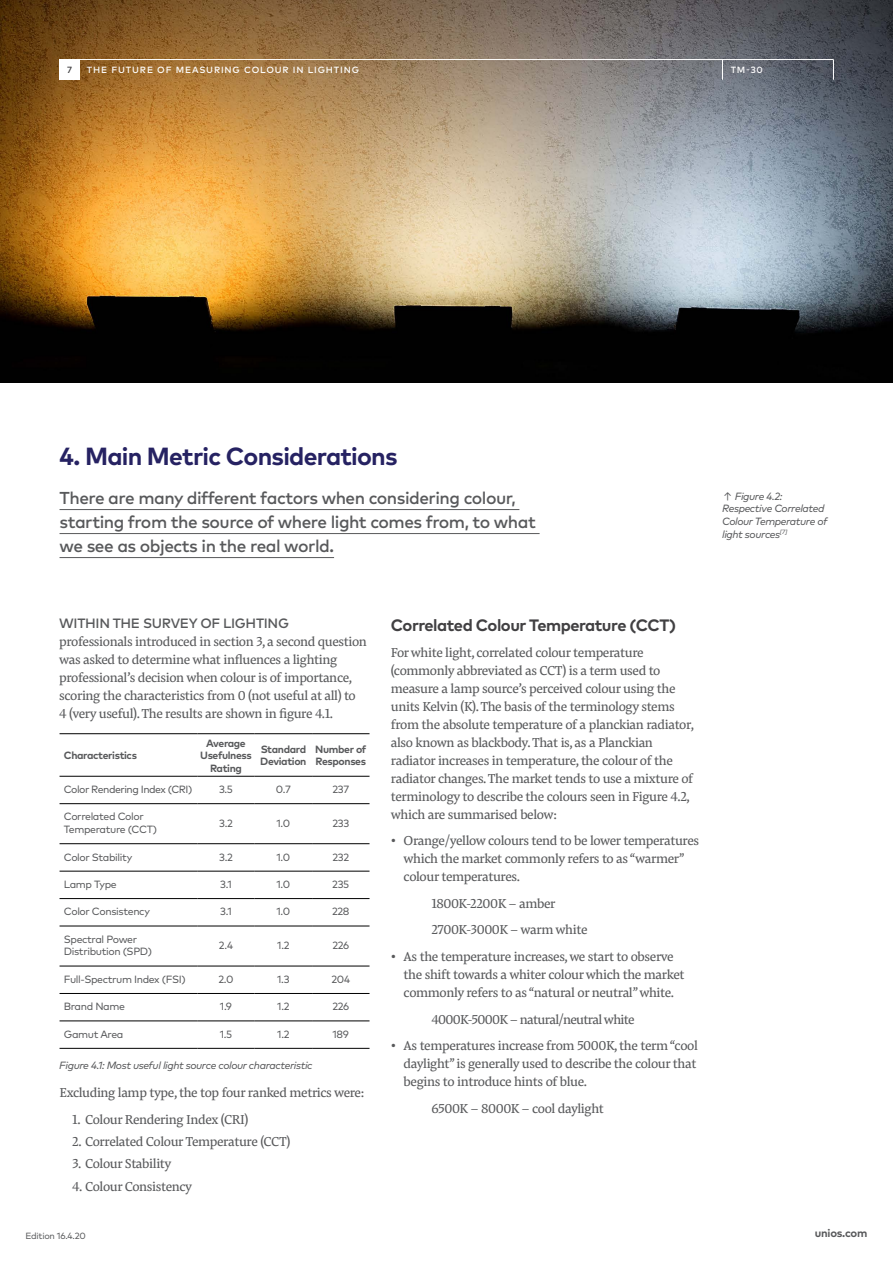
<style>
.page{position:relative;width:893px;height:1263px;background:#fff}
.page>*{position:absolute;margin:0;border:0;box-sizing:border-box;transform-origin:0 0}
.t1{font:700 24.75px "FF Mark Pro";letter-spacing:-.03em;color:#262262}
.t2{font:500 17.25px/24px "FF Mark Pro";letter-spacing:-.03em;color:#58595b}
.t3{font:700 16.5px "FF Mark Pro";letter-spacing:-.03em;color:#414042}
.t4{font:13.5px/18px "Pensum Pro";letter-spacing:-.03em;color:#58595b}
.t5{font:13.5px "Pensum Pro";letter-spacing:-.05em;color:#58595b}
.t6{font:500 13.5px "FF Mark Pro";letter-spacing:-.025em;color:#58595b}
.t7{font:700 11.25px "FF Mark Pro";letter-spacing:-.02em;color:#58595b}
.t8{font:10.5px/12.6px "FF Mark Pro";letter-spacing:-.035em;color:#58595b}
.t9{font:italic 10.5px/12.6px "FF Mark Pro";letter-spacing:-.035em;color:#58595b}
.t10{font:700 10.5px/12.6px "FF Mark Pro";letter-spacing:-.035em;color:#58595b}
.t11{font:500 9px "FF Mark Pro";letter-spacing:.095em;color:#fff}
.t12{font:9px "FF Mark Pro";letter-spacing:-.03em;color:#58595b}
.t13{font:500 9px "FF Mark Pro";color:#414042}
</style>
<div class="page">
<hr style="left:60px;top:733px;width:137px;height:1px;background:#000">
<hr style="left:197px;top:733px;width:58px;height:1px;background:#000">
<hr style="left:255px;top:733px;width:57px;height:1px;background:#000">
<hr style="left:312px;top:733px;width:57px;height:1px;background:#000">
<hr style="left:60px;top:776px;width:137px;height:1px;background:#000">
<hr style="left:197px;top:776px;width:58px;height:1px;background:#000">
<hr style="left:255px;top:776px;width:57px;height:1px;background:#000">
<hr style="left:312px;top:776px;width:57px;height:1px;background:#000">
<hr style="left:60px;top:803px;width:137px;height:1px;background:#000">
<hr style="left:197px;top:803px;width:58px;height:1px;background:#000">
<hr style="left:255px;top:803px;width:57px;height:1px;background:#000">
<hr style="left:312px;top:803px;width:57px;height:1px;background:#000">
<hr style="left:60px;top:843px;width:137px;height:1px;background:#000">
<hr style="left:197px;top:843px;width:58px;height:1px;background:#000">
<hr style="left:255px;top:843px;width:57px;height:1px;background:#000">
<hr style="left:312px;top:843px;width:57px;height:1px;background:#000">
<hr style="left:60px;top:871px;width:137px;height:1px;background:#000">
<hr style="left:197px;top:871px;width:58px;height:1px;background:#000">
<hr style="left:255px;top:871px;width:57px;height:1px;background:#000">
<hr style="left:312px;top:871px;width:57px;height:1px;background:#000">
<hr style="left:60px;top:898px;width:137px;height:1px;background:#000">
<hr style="left:197px;top:898px;width:58px;height:1px;background:#000">
<hr style="left:255px;top:898px;width:57px;height:1px;background:#000">
<hr style="left:312px;top:898px;width:57px;height:1px;background:#000">
<hr style="left:60px;top:926px;width:137px;height:1px;background:#000">
<hr style="left:197px;top:926px;width:58px;height:1px;background:#000">
<hr style="left:255px;top:926px;width:57px;height:1px;background:#000">
<hr style="left:312px;top:926px;width:57px;height:1px;background:#000">
<hr style="left:60px;top:966px;width:137px;height:1px;background:#000">
<hr style="left:197px;top:966px;width:58px;height:1px;background:#000">
<hr style="left:255px;top:966px;width:57px;height:1px;background:#000">
<hr style="left:312px;top:966px;width:57px;height:1px;background:#000">
<hr style="left:60px;top:993px;width:137px;height:1px;background:#000">
<hr style="left:197px;top:993px;width:58px;height:1px;background:#000">
<hr style="left:255px;top:993px;width:57px;height:1px;background:#000">
<hr style="left:312px;top:993px;width:57px;height:1px;background:#000">
<hr style="left:60px;top:1020px;width:137px;height:1px;background:#000">
<hr style="left:197px;top:1020px;width:58px;height:1px;background:#000">
<hr style="left:255px;top:1020px;width:57px;height:1px;background:#000">
<hr style="left:312px;top:1020px;width:57px;height:1px;background:#000">
<hr style="left:60px;top:1048px;width:137px;height:1px;background:#000">
<hr style="left:197px;top:1048px;width:58px;height:1px;background:#000">
<hr style="left:255px;top:1048px;width:57px;height:1px;background:#000">
<hr style="left:312px;top:1048px;width:57px;height:1px;background:#000">
<img style="left:0;top:0;width:893px;height:383px">
<hr style="left:60px;top:509px;width:459px;height:1px;background:#58595b">
<hr style="left:60px;top:533px;width:480px;height:1px;background:#58595b">
<hr style="left:60px;top:557px;width:274px;height:1px;background:#58595b">
<div style="left:60px;top:60px;width:20px;height:20px;background:#fff"></div>
<hr style="left:60px;top:59px;width:773px;height:1px;background:#fff">
<svg style="left:833px;top:60px;width:1px;height:20px"></svg>
<svg style="left:722px;top:60px;width:1px;height:20px"></svg>
<p class="t13" style="left:67px;top:63px;width:6px">7</p>
<p class="t11" style="left:87px;top:63px;width:274px">THE FUTURE OF MEASURING COLOUR IN LIGHTING</p>
<p class="t11" style="left:731px;top:63px;width:34px">TM-30</p>
<h1 class="t1" style="left:60px;top:438px;width:340px">4. Main Metric Considerations</h1>
<p class="t2" style="left:60px;top:484px;width:478px">There are many different factors when considering colour, starting from the source of where light comes from, to what we see as objects in the real world.</p>
<p class="t9" style="left:722px;top:489px;width:107px">↑ Figure 4.2:<br>Respective Correlated<br>Colour Temperature of light sources<sup>[7]</sup></p>
<p class="t6" style="left:59px;top:613px;width:231px">WITHIN THE SURVEY OF LIGHTING</p>
<p class="t4" style="left:59px;top:632px;width:309px">professionals introduced in section 3, a second question was asked to determine what influences a lighting professional’s decision when colour is of importance, scoring the characteristics from 0 (not useful at all) to<br>4 (very useful). The results are shown in figure 4.1.</p>
<p class="t10" style="left:64px;top:748px;width:75px">Characteristics</p>
<p class="t10" style="left:200px;top:736px;width:53px;text-align:center">Average<br>Usefulness<br>Rating</p>
<p class="t10" style="left:260px;top:742px;width:48px">Standard<br>Deviation</p>
<p class="t10" style="left:315px;top:742px;width:53px">Number of<br>Responses</p>
<p class="t8" style="left:64px;top:782px;width:130px">Color Rendering Index (CRI)</p>
<p class="t8" style="left:219px;top:782px;width:15px">3.5</p>
<p class="t8" style="left:276px;top:782px;width:16px">0.7</p>
<p class="t8" style="left:332px;top:782px;width:18px">237</p>
<p class="t8" style="left:64px;top:810px;width:95px">Correlated Color<br>Temperature (CCT)</p>
<p class="t8" style="left:219px;top:816px;width:15px">3.2</p>
<p class="t8" style="left:277px;top:816px;width:15px">1.0</p>
<p class="t8" style="left:332px;top:816px;width:18px">233</p>
<p class="t8" style="left:64px;top:850px;width:70px">Color Stability</p>
<p class="t8" style="left:219px;top:850px;width:15px">3.2</p>
<p class="t8" style="left:277px;top:850px;width:15px">1.0</p>
<p class="t8" style="left:332px;top:850px;width:18px">232</p>
<p class="t8" style="left:64px;top:877px;width:55px">Lamp Type</p>
<p class="t8" style="left:220px;top:877px;width:13px">3.1</p>
<p class="t8" style="left:277px;top:877px;width:15px">1.0</p>
<p class="t8" style="left:332px;top:877px;width:19px">235</p>
<p class="t8" style="left:64px;top:904px;width:88px">Color Consistency</p>
<p class="t8" style="left:220px;top:904px;width:13px">3.1</p>
<p class="t8" style="left:277px;top:904px;width:15px">1.0</p>
<p class="t8" style="left:332px;top:904px;width:19px">228</p>
<p class="t8" style="left:64px;top:932px;width:90px">Spectral Power<br>Distribution (SPD)</p>
<p class="t8" style="left:219px;top:938px;width:16px">2.4</p>
<p class="t8" style="left:277px;top:938px;width:14px">1.2</p>
<p class="t8" style="left:332px;top:938px;width:18px">226</p>
<p class="t8" style="left:64px;top:972px;width:124px">Full-Spectrum Index (FSI)</p>
<p class="t8" style="left:218px;top:972px;width:17px">2.0</p>
<p class="t8" style="left:277px;top:972px;width:14px">1.3</p>
<p class="t8" style="left:331px;top:972px;width:20px">204</p>
<p class="t8" style="left:64px;top:999px;width:63px">Brand Name</p>
<p class="t8" style="left:220px;top:999px;width:14px">1.9</p>
<p class="t8" style="left:277px;top:999px;width:14px">1.2</p>
<p class="t8" style="left:332px;top:999px;width:18px">226</p>
<p class="t8" style="left:64px;top:1027px;width:61px">Gamut Area</p>
<p class="t8" style="left:220px;top:1027px;width:14px">1.5</p>
<p class="t8" style="left:277px;top:1027px;width:14px">1.2</p>
<p class="t8" style="left:333px;top:1027px;width:18px">189</p>
<p class="t9" style="left:59px;top:1058px;width:255px">Figure 4.1: Most useful light source colour characteristic</p>
<p class="t4" style="left:60px;top:1084px;width:306px">Excluding lamp type, the top four ranked metrics were:</p>
<p class="t4" style="left:72px;top:1110px;width:178px">1. Colour Rendering Index (CRI)</p>
<p class="t4" style="left:72px;top:1132px;width:220px">2. Correlated Colour Temperature (CCT)</p>
<p class="t4" style="left:72px;top:1155px;width:101px">3. Colour Stability</p>
<p class="t4" style="left:72px;top:1177px;width:121px">4. Colour Consistency</p>
<p class="t3" style="left:391px;top:612px;width:287px">Correlated Colour Temperature (CCT)</p>
<p class="t4" style="left:391px;top:643px;width:305px">For white light, correlated colour temperature (commonly abbreviated as CCT) is a term used to measure a lamp source’s perceived colour using the units Kelvin (K). The basis of the terminology stems from the absolute temperature of a planckian radiator, also known as blackbody. That is, as a Planckian radiator increases in temperature, the colour of the radiator changes. The market tends to use a mixture of terminology to describe the colours seen in Figure 4.2, which are summarised below:</p>
<p class="t4" style="left:404px;top:832px;width:297px;text-indent:-13px">• Orange/yellow colours tend to be lower temperatures which the market commonly refers to as “warmer” colour temperatures.</p>
<p class="t4" style="left:431px;top:890px;width:158px;line-height:26.5px">1800K-2200K – amber<br>2700K-3000K – warm white</p>
<p class="t4" style="left:404px;top:947px;width:282px;text-indent:-13px">• As the temperature increases, we start to observe the shift towards a whiter colour which the market commonly refers to as “natural or neutral” white.</p>
<p class="t5" style="left:431px;top:1009px;width:205px">4000K-5000K – natural/neutral white</p>
<p class="t4" style="left:404px;top:1036px;width:296px;text-align:justify;text-indent:-13px">• As temperatures increase from 5000K, the term “cool daylight” is generally used to describe the colour that begins to introduce hints of blue.</p>
<p class="t4" style="left:431px;top:1099px;width:174px">6500K – 8000K – cool daylight</p>
<p class="t12" style="left:26px;top:1229px;width:62px">Edition 16.4.20</p>
<p class="t7" style="left:815px;top:1225px;width:54px">unios.com</p>
</div>
